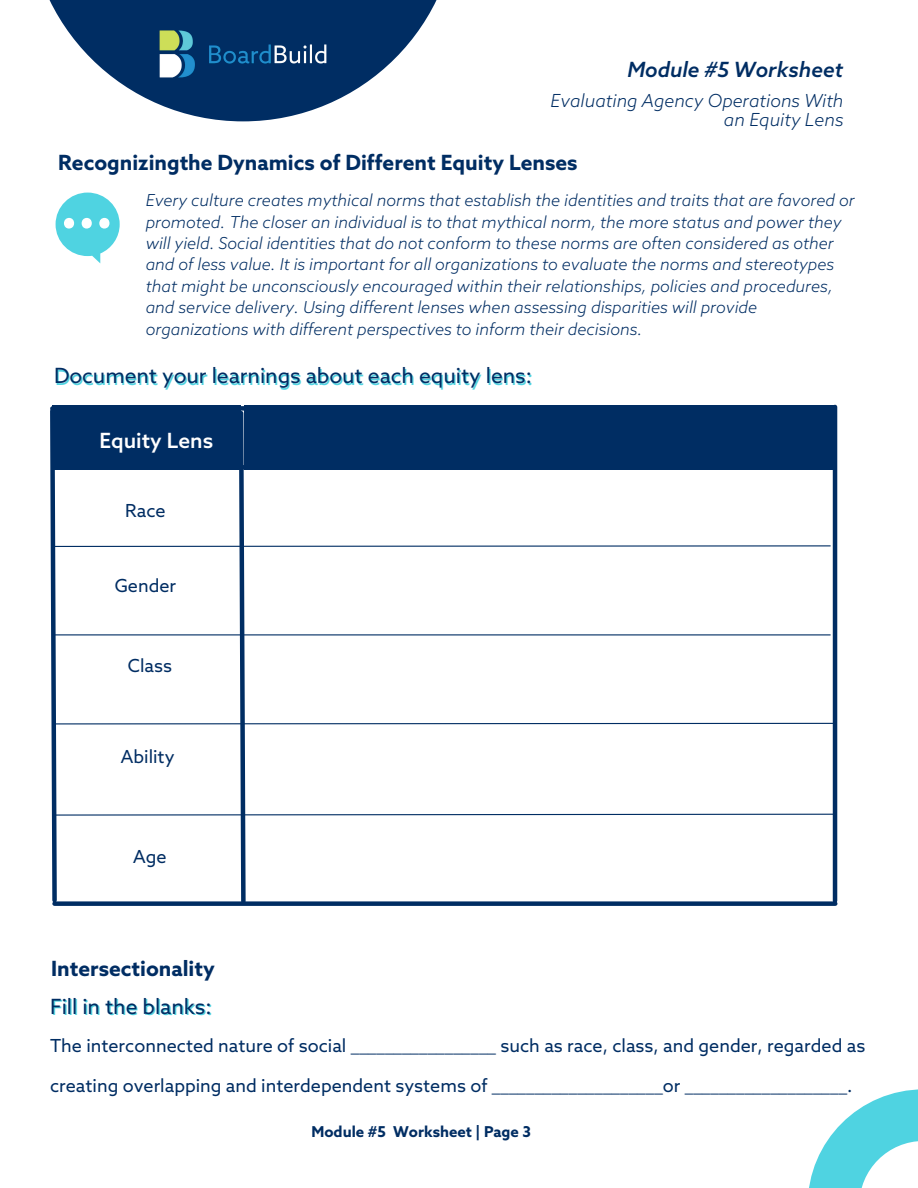
<style>
.page{position:relative;width:918px;height:1188px;background:#fff}
.page>*{position:absolute;margin:0;border:0;box-sizing:border-box;transform-origin:0 0}
.t1{font:700 21px "Azo Sans";color:#002d63}
.t2{font:21px "Azo Sans";color:#002d63}
.t3{font:italic 500 21px "Azo Sans";color:#002d63}
.t4{font:500 21px "Azo Sans";color:#fff}
.t5{font:18px/39.3px "Azo Sans";color:#002d63}
.t6{font:italic 300 18px "Azo Sans";color:#002d63}
.t7{font:italic 300 16.5px/21.3px "Azo Sans";color:#002d63}
.t8{font:700 15px "Azo Sans";color:#002d63}
</style>
<div class="page">
<svg style="left:809px;top:1090px;width:109px;height:98px"></svg>
<svg style="left:49px;top:0;width:388px;height:121px;fill:#002d63"></svg>
<img style="left:149px;top:20px;width:189px;height:68px">
<svg style="left:56px;top:193px;width:64px;height:70px"></svg>
<div style="left:64px;top:218px;width:10px;height:11px;background:#fff;border-radius:50%"></div>
<div style="left:82px;top:218px;width:10px;height:11px;background:#fff;border-radius:50%"></div>
<div style="left:99px;top:218px;width:10px;height:11px;background:#fff;border-radius:50%"></div>
<svg style="left:50px;top:404px;width:788px;height:502px"></svg>
<div style="left:55px;top:901px;width:780px;height:5px;background:#002d63"></div>
<div style="left:52px;top:406px;width:189px;height:64px;background:#002d63"></div>
<div style="left:245px;top:406px;width:590px;height:64px;background:#002d63"></div>
<p class="t3" style="left:627px;top:59px;width:217px">Module #5 Worksheet</p>
<p class="t6" style="left:551px;top:91px;width:294px">Evaluating Agency Operations With</p>
<p class="t6" style="left:724px;top:110px;width:121px">an Equity Lens</p>
<p class="t1" style="left:58px;top:151px;width:521px">Recognizingthe Dynamics of Different Equity Lenses</p>
<p class="t7" style="left:146px;top:191px;width:711px">Every culture creates mythical norms that establish the identities and traits that are favored or promoted. The closer an individual is to that mythical norm, the more status and power they will yield. Social identities that do not conform to these norms are often considered as other and of less value. It is important for all organizations to evaluate the norms and stereotypes that might be unconsciously encouraged within their relationships, policies and procedures, and service delivery. Using different lenses when assessing disparities will provide organizations with different perspectives to inform their decisions.</p>
<p class="t2" style="left:54px;top:365px;width:479px">Document your learnings about each equity lens:</p>
<p class="t4" style="left:99px;top:429px;width:115px">Equity Lens</p>
<p class="t5" style="left:125px;top:492px;width:42px">Race</p>
<p class="t5" style="left:115px;top:567px;width:63px">Gender</p>
<p class="t5" style="left:128px;top:648px;width:46px">Class</p>
<p class="t5" style="left:121px;top:738px;width:55px">Ability</p>
<p class="t5" style="left:133px;top:839px;width:35px">Age</p>
<p class="t1" style="left:51px;top:958px;width:165px">Intersectionality</p>
<p class="t2" style="left:50px;top:996px;width:163px">Fill in the blanks:</p>
<p class="t5" style="left:50px;top:1028px;width:817px">The interconnected nature of social _________________ such as race, class, and gender, regarded as creating overlapping and interdependent systems of ____________________or ___________________.</p>
<p class="t8" style="left:311px;top:1124px;width:221px">Module #5 Worksheet | Page 3</p>
</div>
